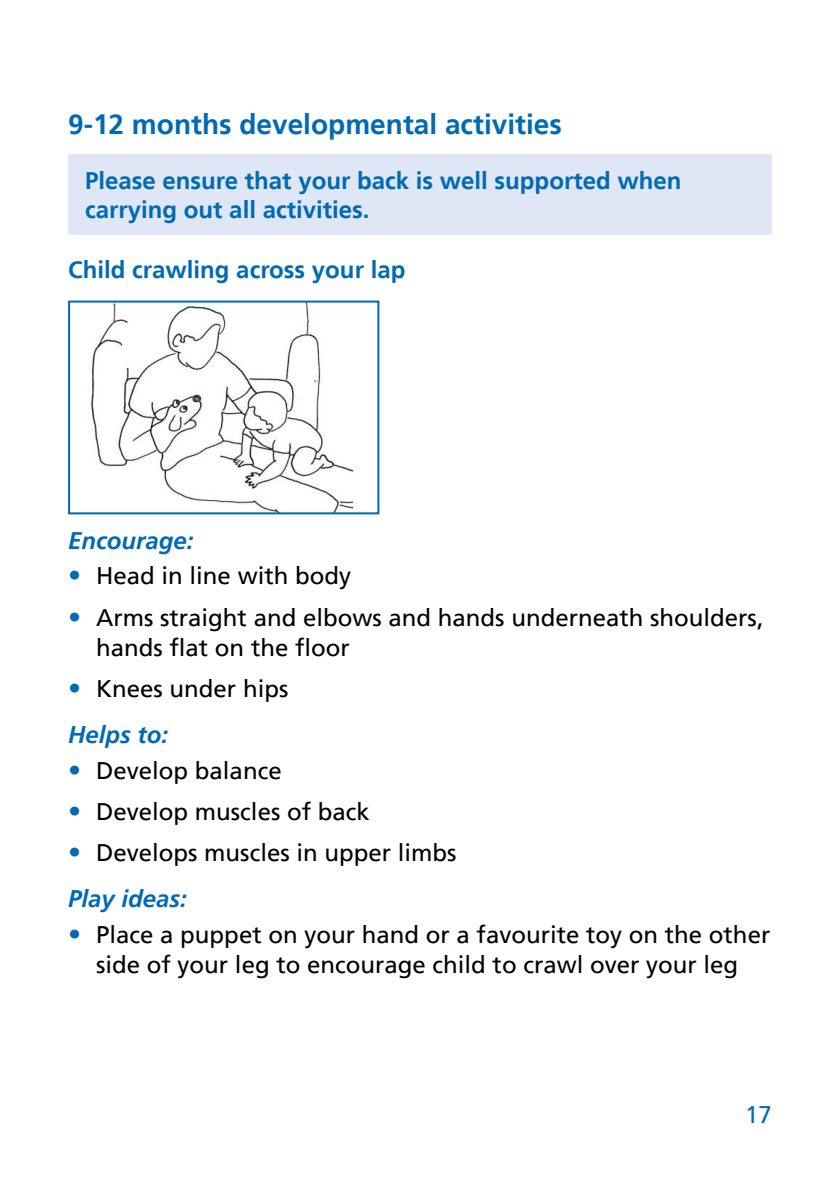
<style>
.page{position:relative;width:840px;height:1191px;background:#fff}
.page>*{position:absolute;margin:0;border:0;box-sizing:border-box;transform-origin:0 0}
.t1{font:700 28px "Frutiger LT";color:#006ab4}
.t2{font:24px/30px "Frutiger LT";color:#000}
.t3{font:700 24px/28.8px "Frutiger LT";color:#006ab4}
.t4{font:italic 700 24px "Frutiger LT";color:#006ab4}
.t5{font:24px "Frutiger LT";color:#006ab4}
.s1{font-size:26px;color:#006ab4}
</style>
<div class="page">
<div style="left:68px;top:154px;width:703px;height:81px;background:#dfe6f6"></div>
<img style="left:91px;top:303px;width:262px;height:208px">
<div style="left:68px;top:300px;width:311px;height:214px;border:2px solid #006ab4"></div>
<p class="t1" style="left:68px;top:108px;width:495px">9-12 months developmental activities</p>
<h4 class="t3" style="left:85px;top:166px;width:597px">Please ensure that your back is well supported when carrying out all activities.</h4>
<p class="t3" style="left:68px;top:255px;width:338px">Child crawling across your lap</p>
<p class="t4" style="left:68px;top:526px;width:127px">Encourage:</p>
<p class="t2" style="left:68px;top:561px;width:284px"><span class="s1">•</span> Head in line with body</p>
<p class="t2" style="left:96px;top:602px;width:668px;text-indent:-28px"><span class="s1">•</span> Arms straight and elbows and hands underneath shoulders, hands flat on the floor</p>
<p class="t2" style="left:68px;top:674px;width:222px"><span class="s1">•</span> Knees under hips</p>
<p class="t4" style="left:68px;top:720px;width:102px">Helps to:</p>
<p class="t2" style="left:68px;top:755px;width:215px"><span class="s1">•</span> Develop balance</p>
<p class="t2" style="left:68px;top:796px;width:303px"><span class="s1">•</span> Develop muscles of back</p>
<p class="t2" style="left:68px;top:838px;width:390px"><span class="s1">•</span> Develops muscles in upper limbs</p>
<h4 class="t4" style="left:68px;top:884px;width:120px">Play ideas:</h4>
<p class="t2" style="left:68px;top:919px;width:703px;text-align:center"><span class="s1">•</span> Place a puppet on your hand or a favourite toy on the other side of your leg to encourage child to crawl over your leg</p>
<p class="t5" style="left:744px;top:1101px;width:28px">17</p>
</div>
